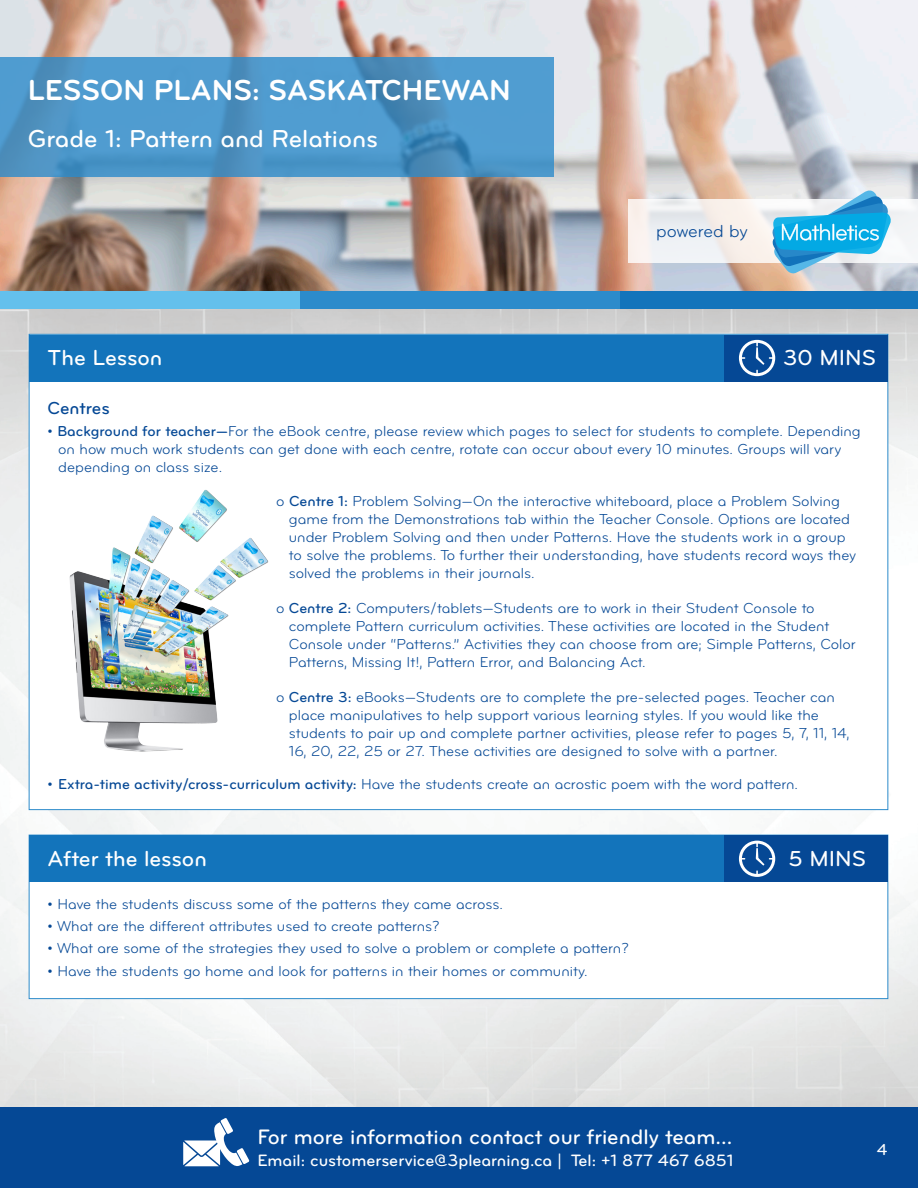
<style>
.page{position:relative;width:918px;height:1188px;background:#fff}
.page>*{position:absolute;margin:0;border:0;box-sizing:border-box;transform-origin:0 0}
.t1{font:30px "Bryant Bold Alternate";color:#fff}
.t2{font:25.5px "Bryant Medium Alternate";color:#fff}
.t3{font:22.5px "Bryant Medium Alternate";color:#fff}
.t4{font:21.75px "Bryant Medium Alternate";color:#fff}
.t5{font:18px "Bryant Regular Alternate";letter-spacing:-.005em;color:#054895}
.t6{font:18px "Bryant Medium Alternate";letter-spacing:-.005em;color:#054895}
.t7{font:17.1px "Bryant Medium Alternate";color:#fff}
.t8{font:16.5px "Bryant Medium Alternate";color:#fff}
.t9{font:15px/18px "Bryant Regular Alternate";color:#054895}
.s1{font-family:"Bryant Medium Alternate"}
</style>
<div class="page">
<img style="left:0;top:0;width:918px;height:291px">
<img style="left:0;top:308px;width:918px;height:799px">
<div style="left:619px;top:291px;width:299px;height:17px;background:#1374bb"></div>
<svg style="left:629px;top:199px;width:289px;height:64px;fill:#f5f2f1"></svg>
<svg style="left:772px;top:189px;width:119px;height:85px"></svg>
<div style="left:0;top:291px;width:300px;height:17px;background:#64c0ec"></div>
<div style="left:300px;top:291px;width:319px;height:17px;background:#2c8bcb"></div>
<div style="left:0;top:1107px;width:918px;height:81px;background:#054895"></div>
<svg style="left:183px;top:1118px;width:66px;height:48px"></svg>
<svg style="left:0;top:57px;width:554px;height:119px;background:#4d96c9"></svg>
<div style="left:29px;top:334px;width:859px;height:476px;background:#fff;border:1px solid #2c8bcb"></div>
<div style="left:29px;top:335px;width:700px;height:46px;background:#1374bb"></div>
<div style="left:724px;top:335px;width:164px;height:46px;background:#054895"></div>
<svg style="left:739px;top:340px;width:36px;height:36px"></svg>
<div style="left:29px;top:835px;width:859px;height:164px;background:#fff;border:1px solid #2c8bcb"></div>
<div style="left:29px;top:835px;width:700px;height:47px;background:#1374bb"></div>
<div style="left:724px;top:835px;width:164px;height:47px;background:#054895"></div>
<svg style="left:739px;top:841px;width:36px;height:36px"></svg>
<img style="left:69px;top:489px;width:200px;height:263px">
<h1 class="t1" style="left:28px;top:72px;width:485px">LESSON PLANS: SASKATCHEWAN</h1>
<h2 class="t2" style="left:28px;top:123px;width:352px">Grade 1: Pattern and Relations</h2>
<p class="t5" style="left:656px;top:221px;width:93px">powered by</p>
<h3 class="t3" style="left:48px;top:344px;width:116px">The Lesson</h3>
<h3 class="t3" style="left:783px;top:344px;width:94px">30 MINS</h3>
<p class="t6" style="left:48px;top:397px;width:64px">Centres</p>
<p class="t9" style="left:58px;top:423px;width:804px;text-indent:-11px">• <span class="s1">Background for teacher—</span>For the eBook centre, please review which pages to select for students to complete. Depending on how much work students can get done with each centre, rotate can occur about every 10 minutes. Groups will vary depending on class size.</p>
<p class="t9" style="left:289px;top:492px;width:569px;text-indent:-13px">o <span class="s1">Centre 1:</span> Problem Solving—On the interactive whiteboard, place a Problem Solving game from the Demonstrations tab within the Teacher Console. Options are located under Problem Solving and then under Patterns. Have the students work in a group to solve the problems. To further their understanding, have students record ways they solved the problems in their journals.</p>
<p class="t9" style="left:289px;top:599px;width:568px;text-indent:-13px">o <span class="s1">Centre 2:</span> Computers/tablets—Students are to work in their Student Console to complete Pattern curriculum activities. These activities are located in the Student Console under “Patterns.” Activities they can choose from are; Simple Patterns, Color Patterns, Missing It!, Pattern Error, and Balancing Act.</p>
<p class="t9" style="left:289px;top:688px;width:562px;text-indent:-13px">o <span class="s1">Centre 3:</span> eBooks—Students are to complete the pre-selected pages. Teacher can place manipulatives to help support various learning styles. If you would like the students to pair up and complete partner activities, please refer to pages 5, 7, 11, 14, 16, 20, 22, 25 or 27. These activities are designed to solve with a partner.</p>
<p class="t9" style="left:48px;top:775px;width:752px">• <span class="s1">Extra-time activity/cross-curriculum activity:</span> Have the students create an acrostic poem with the word pattern.</p>
<h3 class="t3" style="left:48px;top:845px;width:161px">After the lesson</h3>
<h3 class="t3" style="left:789px;top:845px;width:79px">5 MINS</h3>
<p class="t9" style="left:48px;top:895px;width:457px">• Have the students discuss some of the patterns they came across.</p>
<p class="t9" style="left:48px;top:917px;width:394px">• What are the different attributes used to create patterns?</p>
<p class="t9" style="left:48px;top:940px;width:583px">• What are some of the strategies they used to solve a problem or complete a pattern?</p>
<p class="t9" style="left:48px;top:962px;width:541px">• Have the students go home and look for patterns in their homes or community.</p>
<h3 class="t4" style="left:257px;top:1124px;width:477px">For more information contact our friendly team…</h3>
<p class="t7" style="left:257px;top:1150px;width:478px">Email: customerservice@3plearning.ca | Tel: +1 877 467 6851</p>
<p class="t8" style="left:877px;top:1140px;width:12px">4</p>
</div>
